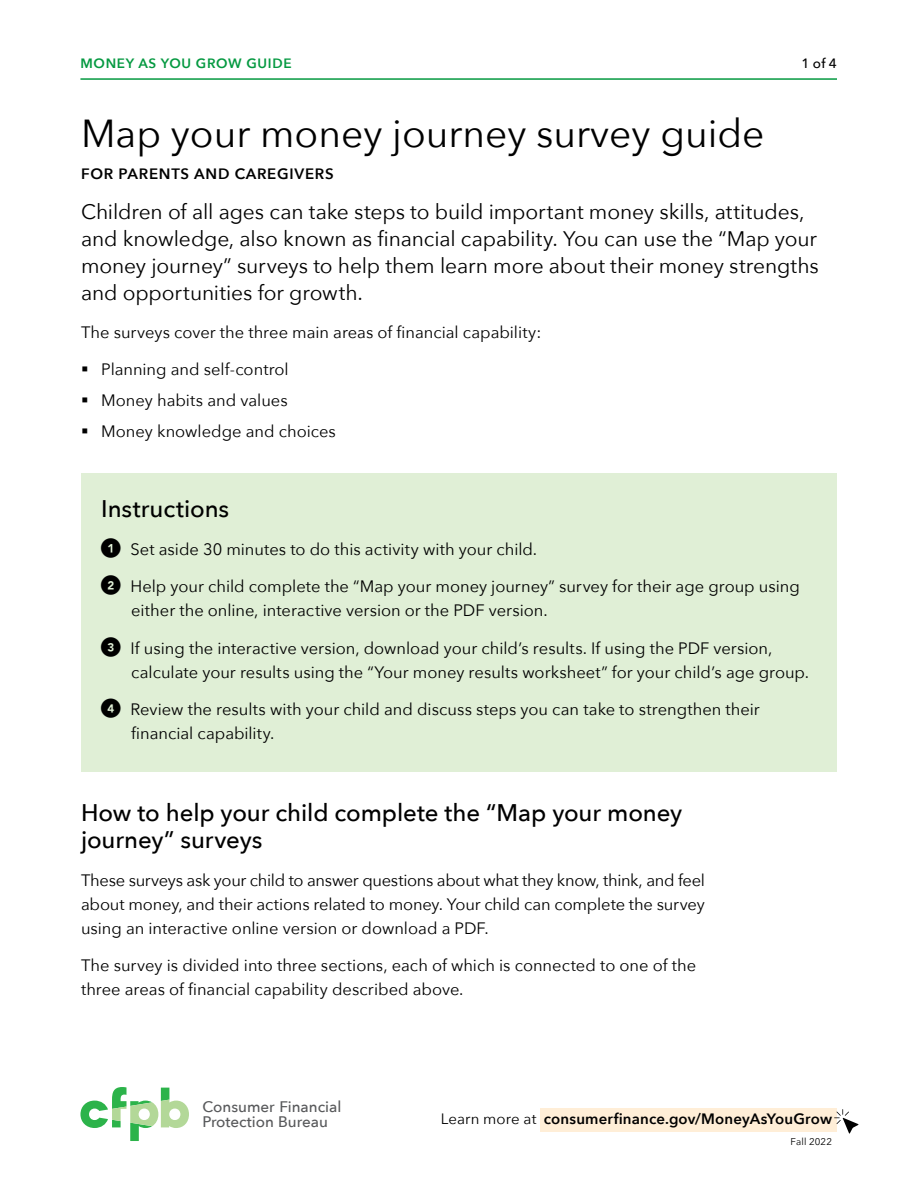
<style>
.page{position:relative;width:918px;height:1188px;background:#fff}
.page>*{position:absolute;margin:0;border:0;box-sizing:border-box;transform-origin:0 0}
.t1{font:39px "Avenir Next";color:#000}
.t2{font:500 24px/27px "Avenir Next";letter-spacing:-.005em;color:#000}
.Intro_Paragraph_belo{font:21px/27px "Avenir Next";letter-spacing:-.005em;color:#000}
.Paragraph{font:16.5px/24px "Avenir Next";color:#000}
.t3{font:500 15.3px/15.5px "Avenir Next";color:#58595b}
.t4{font:600 15px "Avenir Next";letter-spacing:.015em;color:#000}
.t5{font:600 15px "Avenir Next";letter-spacing:.05em;color:#000}
.t6{font:600 13.5px "Avenir Next";letter-spacing:.05em;color:#059941}
.t7{font:500 13.5px "Avenir Next";color:#000}
.t8{font:9.75px "Avenir Next";letter-spacing:.015em;color:#000}
.s1{font-weight:400}
</style>
<div class="page">
<svg style="left:80px;top:1087px;width:109px;height:54px"></svg>
<div style="left:541px;top:1108px;width:296px;height:24px;background:#ffeed7"></div>
<svg style="left:834px;top:1109px;width:25px;height:25px"></svg>
<hr style="left:80px;top:78px;width:757px;height:2px;background:#059941">
<div style="left:81px;top:473px;width:756px;height:298px;background:#e0efd6"></div>
<p class="t6" style="left:80px;top:51px;width:213px">MONEY AS YOU GROW GUIDE</p>
<p class="t7" style="left:802px;top:51px;width:37px">1 of 4</p>
<h1 class="t1" style="left:81px;top:101px;width:685px">Map your money journey survey guide</h1>
<h2 class="t5" style="left:81px;top:160px;width:254px">FOR PARENTS AND CAREGIVERS</h2>
<p class="Intro_Paragraph_belo" style="left:81px;top:197px;width:739px">Children of all ages can take steps to build important money skills, attitudes, and knowledge, also known as financial capability. You can use the “Map your money journey” surveys to help them learn more about their money strengths and opportunities for growth.</p>
<p class="Paragraph" style="left:81px;top:319px;width:462px">The surveys cover the three main areas of financial capability:</p>
<p class="Paragraph" style="left:81px;top:357px;width:209px">▪ Planning and self-control</p>
<p class="Paragraph" style="left:81px;top:387px;width:208px">▪ Money habits and values</p>
<p class="Paragraph" style="left:81px;top:418px;width:256px">▪ Money knowledge and choices</p>
<h2 class="t2" style="left:101px;top:495px;width:130px">Instructions</h2>
<p class="Paragraph" style="left:130px;top:536px;width:408px">Set aside 30 minutes to do this activity with your child.</p>
<p class="Paragraph" style="left:130px;top:574px;width:671px">Help your child complete the “Map your money journey” survey for their age group using either the online, interactive version or the PDF version.</p>
<p class="Paragraph" style="left:130px;top:635px;width:680px">If using the interactive version, download your child’s results. If using the PDF version, calculate your results using the “Your money results worksheet” for your child’s age group.</p>
<p class="Paragraph" style="left:130px;top:697px;width:631px">Review the results with your child and discuss steps you can take to strengthen their financial capability.</p>
<h2 class="t2" style="left:81px;top:798px;width:603px">How to help your child complete the “Map your money journey” surveys</h2>
<p class="Paragraph" style="left:81px;top:867px;width:626px;text-align:justify">These surveys ask your child to answer questions about what they know, think, and feel about money, and their actions related to money. Your child can complete the survey using an interactive online version or download a PDF.</p>
<p class="Paragraph" style="left:81px;top:953px;width:617px">The survey is divided into three sections, each of which is connected to one of the three areas of financial capability described above.</p>
<p class="t3" style="left:203px;top:1098px;width:140px">Consumer Financial<br>Protection Bureau</p>
<p class="t4" style="left:441px;top:1106px;width:393px"><span class="s1">Learn more at</span> consumerfinance.gov/MoneyAsYouGrow</p>
<p class="t8" style="left:791px;top:1133px;width:43px">Fall 2022</p>
</div>
